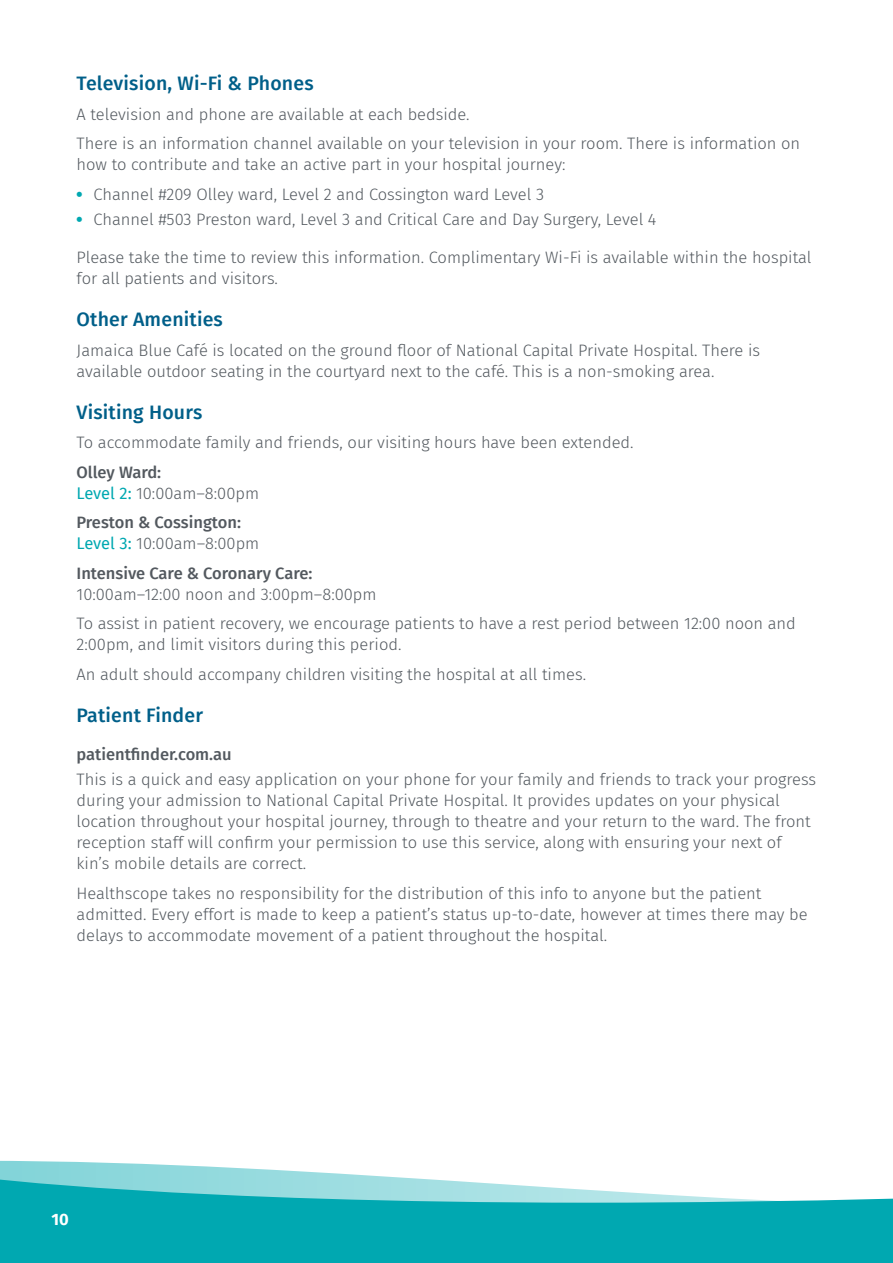
<style>
.page{position:relative;width:893px;height:1263px;background:#fff}
.page>*{position:absolute;margin:0;border:0;box-sizing:border-box;transform-origin:0 0}
.t1{font:500 19.5px "Fira Sans";letter-spacing:.01em;color:#005f89}
.t2{font:300 16.5px/21px "Fira Sans";color:#53595f}
.t3{font:500 16.5px/21px "Fira Sans";color:#53595f}
.t4{font:700 16.5px "Fira Sans";color:#fff}
.s1{font-weight:900;color:#00a8b1}
.s2{font-weight:500}
.s3{font-weight:400;color:#00a8b1}
.s4{font-weight:300}
</style>
<div class="page">
<svg style="left:0;top:1161px;width:391px;height:16px"></svg>
<svg style="left:0;top:1177px;width:893px;height:86px;background:#2eb7bf"></svg>
<p class="t1" style="left:77px;top:68px;width:239px">Television, Wi-Fi &amp; Phones</p>
<p class="t2" style="left:77px;top:99px;width:725px;line-height:29.5px">A television and phone are available at each bedside.<br>There is an information channel available on your television in your room. There is information on</p>
<p class="t2" style="left:77px;top:154px;width:491px">how to contribute and take an active part in your hospital journey:</p>
<p class="t2" style="left:77px;top:183px;width:469px"><span class="s1">•</span> Channel #209 Olley ward, Level 2 and Cossington ward Level 3</p>
<p class="t2" style="left:77px;top:208px;width:581px"><span class="s1">•</span> Channel #503 Preston ward, Level 3 and Critical Care and Day Surgery, Level 4</p>
<p class="t2" style="left:77px;top:246px;width:737px">Please take the time to review this information. Complimentary Wi-Fi is available within the hospital for all patients and visitors.</p>
<p class="t1" style="left:77px;top:304px;width:148px">Other Amenities</p>
<p class="t2" style="left:77px;top:339px;width:685px">Jamaica Blue Café is located on the ground floor of National Capital Private Hospital. There is available outdoor seating in the courtyard next to the café. This is a non-smoking area.</p>
<p class="t1" style="left:77px;top:396px;width:127px">Visiting Hours</p>
<p class="t2" style="left:77px;top:432px;width:559px">To accommodate family and friends, our visiting hours have been extended.</p>
<p class="t2" style="left:77px;top:461px;width:184px"><span class="s2">Olley Ward:<br></span><span class="s3">Level 2:</span> 10:00am–8:00pm</p>
<p class="t3" style="left:77px;top:511px;width:184px">Preston &amp; Cossington:<br><span class="s3">Level 3:</span> <span class="s4">10:00am–8:00pm</span></p>
<p class="t3" style="left:77px;top:562px;width:237px">Intensive Care &amp; Coronary Care:</p>
<p class="t2" style="left:77px;top:579px;width:721px;line-height:29.5px">10:00am–12:00 noon and 3:00pm–8:00pm<br>To assist in patient recovery, we encourage patients to have a rest period between 12:00 noon and</p>
<p class="t2" style="left:77px;top:630px;width:511px;line-height:29.5px">2:00pm, and limit visitors during this period.<br>An adult should accompany children visiting the hospital at all times.</p>
<p class="t1" style="left:77px;top:700px;width:128px">Patient Finder</p>
<p class="t3" style="left:77px;top:743px;width:157px">patientfinder.com.au</p>
<p class="t2" style="left:77px;top:769px;width:741px">This is a quick and easy application on your phone for your family and friends to track your progress during your admission to National Capital Private Hospital. It provides updates on your physical location throughout your hospital journey, through to theatre and your return to the ward. The front reception staff will confirm your permission to use this service, along with ensuring your next of kin’s mobile details are correct.</p>
<p class="t2" style="left:77px;top:883px;width:733px">Healthscope takes no responsibility for the distribution of this info to anyone but the patient admitted. Every effort is made to keep a patient’s status up-to-date, however at times there may be delays to accommodate movement of a patient throughout the hospital.</p>
<p class="t4" style="left:52px;top:1205px;width:19px">10</p>
</div>
